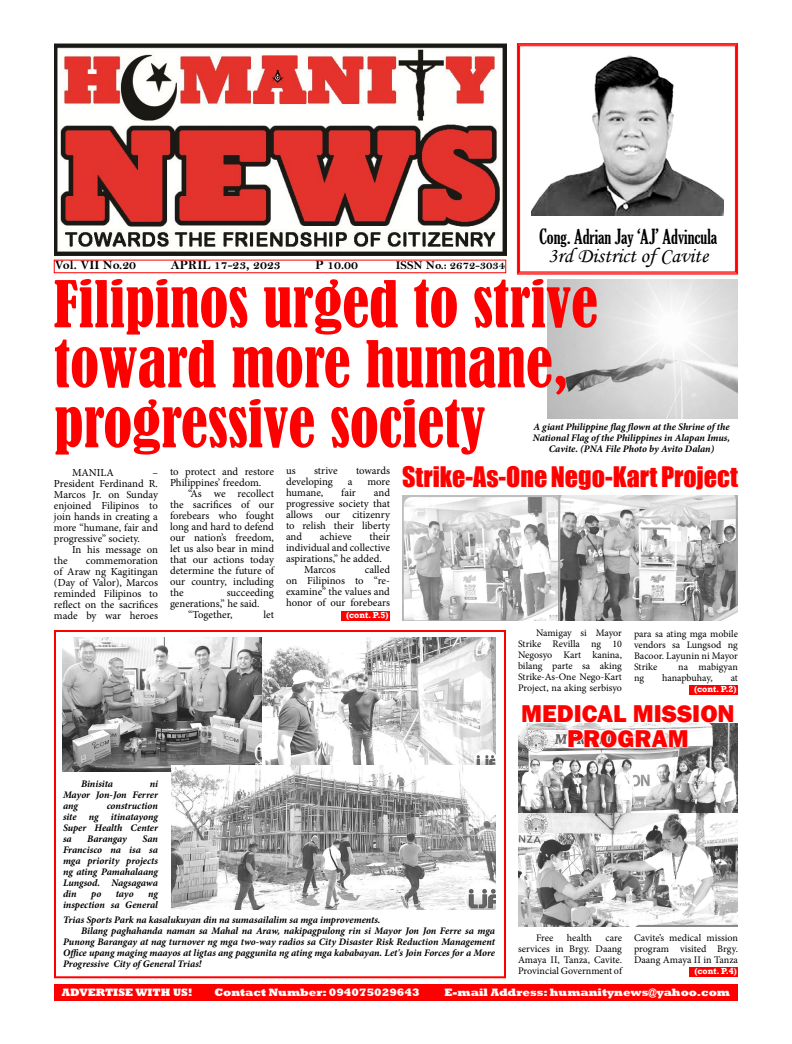
<style>
.page{position:relative;width:792px;height:1044px;background:#fff}
.page>*{position:absolute;margin:0;border:0;box-sizing:border-box;transform-origin:0 0}
.t1{font:condensed 60px/60px "Bernard";color:#f00}
.t2{font:26px "Impact";color:#f00}
.t3{font:800 25px/25px "Franklin Gothic";color:#f00;text-align:center}
.t4{font:21px "Monotype Corsiva";color:#000}
.t5{font:extra-condensed 20px "Gloucester";color:#000}
.t6{font:13px "Bell MT Bold";color:#000}
.t7{font:12px "Bell MT Bold";color:#000}
.t8{font:800 11px "Rockwell";color:#fff}
.t9{font:10.7px/11px "Minion Pro";color:#000;text-align:justify}
.t10{font:10.1px/11px "Minion Pro";color:#000;text-align:justify}
.t11{font:italic 700 10px/11px "Minion Pro";letter-spacing:-.005em;color:#000;text-align:justify}
.t12{font:10px/11px "Minion Pro";letter-spacing:-.005em;color:#000;text-align:justify}
.t13{font:700 9px "Rockwell";color:#fff}
</style>
<div class="page">
<img style="left:518px;top:724px;width:220px;height:89px">
<img style="left:547px;top:279px;width:191px;height:139px">
<img style="left:54px;top:43px;width:453px;height:213px">
<div style="left:54px;top:984px;width:684px;height:17px;background:#f00"></div>
<svg style="left:517px;top:43px;width:221px;height:232px"></svg>
<div style="left:519px;top:45px;width:217px;height:227px;border:1px solid #f00"></div>
<img style="left:63px;top:638px;width:199px;height:134px">
<img style="left:262px;top:637px;width:234px;height:128px">
<img style="left:171px;top:765px;width:325px;height:145px">
<div style="left:54px;top:630px;width:452px;height:348px;border:2px solid #f00"></div>
<img style="left:402px;top:495px;width:156px;height:126px">
<img style="left:558px;top:495px;width:180px;height:126px">
<svg style="left:521px;top:694px;width:214px;height:55px"></svg>
<img style="left:518px;top:813px;width:220px;height:114px">
<div style="left:341px;top:611px;width:49px;height:9px;background:#f00"></div>
<div style="left:689px;top:685px;width:49px;height:9px;background:#f00"></div>
<div style="left:690px;top:967px;width:48px;height:9px;background:#f00"></div>
<img style="left:532px;top:54px;width:192px;height:162px">
<p class="t6" style="left:55px;top:257px;width:83px">Vol. VII No.20</p>
<p class="t6" style="left:171px;top:257px;width:112px">APRIL 17-23, 2023</p>
<p class="t6" style="left:315px;top:257px;width:44px">P 10.00</p>
<p class="t7" style="left:396px;top:258px;width:111px">ISSN No.: 2672-3034</p>
<h3 class="t5" style="left:539px;top:225px;width:180px">Cong. Adrian Jay ‘AJ’ Advincula</h3>
<h3 class="t4" style="left:548px;top:242px;width:162px">3rd District of Cavite</h3>
<h1 class="t1" style="left:54px;top:275px;width:546px">Filipinos urged to strive toward more humane, progressive society</h1>
<p class="t11" style="left:533px;top:421px;width:199px;text-align:center">A giant Philippine flag flown at the Shrine of the<br>National Flag of the Philippines in Alapan Imus,<br>Cavite. (PNA File Photo by Avito Dalan)</p>
<p class="t9" style="left:72px;top:467px;width:43px">MANILA</p>
<p class="t9" style="left:54px;top:467px;width:106px;text-indent:98px">– President Ferdinand R.<br>Marcos Jr. on Sunday enjoined Filipinos to join hands in creating a more “humane, fair and progressive” society.</p>
<p class="t9" style="left:72px;top:544px;width:88px">In his message on</p>
<p class="t9" style="left:54px;top:555px;width:15px">the</p>
<p class="t9" style="left:54px;top:555px;width:106px;text-indent:32px">commemoration of Araw ng Kagitingan (Day of Valor), Marcos reminded Filipinos to reflect on the sacrifices made by war heroes</p>
<p class="t9" style="left:170px;top:466px;width:105px">to protect and restore<br>Philippines’ freedom.</p>
<p class="t9" style="left:170px;top:488px;width:106px;text-indent:18px">“As we recollect the sacrifices of our forebears who fought long and hard to defend our nation’s freedom, let us also bear in mind that our actions today determine the future of our country, including the</p>
<p class="t9" style="left:227px;top:587px;width:49px">succeeding</p>
<p class="t9" style="left:170px;top:598px;width:91px">generations,” he said.</p>
<p class="t9" style="left:188px;top:609px;width:46px">“Together,</p>
<p class="t9" style="left:263px;top:609px;width:12px">let</p>
<p class="t9" style="left:286px;top:465px;width:11px">us</p>
<p class="t9" style="left:314px;top:465px;width:25px">strive</p>
<p class="t9" style="left:356px;top:465px;width:35px">towards</p>
<p class="t9" style="left:286px;top:476px;width:48px">developing</p>
<p class="t9" style="left:348px;top:476px;width:6px">a</p>
<p class="t9" style="left:367px;top:476px;width:24px">more</p>
<p class="t9" style="left:286px;top:487px;width:39px">humane,</p>
<p class="t9" style="left:341px;top:487px;width:16px">fair</p>
<p class="t9" style="left:286px;top:487px;width:106px;text-indent:88px">and progressive society that allows our citizenry to relish their liberty and</p>
<p class="t9" style="left:320px;top:531px;width:33px">achieve</p>
<p class="t9" style="left:370px;top:531px;width:22px">their</p>
<p class="t9" style="left:286px;top:542px;width:106px">individual and collective</p>
<p class="t9" style="left:286px;top:553px;width:97px">aspirations,” he added.</p>
<p class="t9" style="left:304px;top:564px;width:33px">Marcos</p>
<p class="t9" style="left:286px;top:564px;width:106px;text-indent:79px">called on Filipinos to “re&shy;examine” the values and honor of our forebears</p>
<p class="t13" style="left:346px;top:610px;width:44px">(cont. P.5)</p>
<h2 class="t2" style="left:402px;top:456px;width:338px">Strike-As-One Nego-Kart Project</h2>
<p class="t12" style="left:518px;top:628px;width:106px;text-indent:18px">Namigay si Mayor Strike Revilla ng 10<br>Negosyo Kart kanina, bilang parte sa aking Strike-As-One Nego-Kart Project, na aking serbisyo</p>
<p class="t12" style="left:634px;top:628px;width:106px">para sa ating mga mobile vendors sa Lungsod ng Bacoor. Layunin ni Mayor Strike</p>
<p class="t12" style="left:678px;top:661px;width:61px">na mabigyan</p>
<p class="t12" style="left:634px;top:672px;width:12px">ng</p>
<p class="t12" style="left:662px;top:672px;width:52px">hanapbuhay,</p>
<p class="t12" style="left:731px;top:672px;width:9px">at</p>
<h3 class="t3" style="left:521px;top:701px;width:215px">MEDICAL MISSION<br>PROGRAM</h3>
<p class="t13" style="left:694px;top:684px;width:44px">(cont. P.2)</p>
<p class="t11" style="left:63px;top:778px;width:97px;text-indent:87px">ni Mayor Jon-Jon Ferrer ang</p>
<p class="t11" style="left:81px;top:778px;width:34px">Binisita</p>
<p class="t11" style="left:63px;top:800px;width:97px;text-indent:44px">construction site ng itinatayong Super Health Center sa</p>
<p class="t11" style="left:63px;top:833px;width:97px;text-indent:79px">San Francisco na isa sa mga priority projects ng ating Pamahalaang Lungsod. Nagsagawa din</p>
<p class="t11" style="left:87px;top:833px;width:41px">Barangay</p>
<p class="t11" style="left:91px;top:888px;width:12px">po</p>
<p class="t11" style="left:116px;top:888px;width:19px">tayo</p>
<p class="t11" style="left:63px;top:888px;width:96px;text-align:right">ng<br>inspection sa General</p>
<p class="t11" style="left:63px;top:914px;width:319px">Trias Sports Park na kasalukuyan din na sumasailalim sa mga improvements.</p>
<p class="t11" style="left:81px;top:925px;width:416px">Bilang paghahanda naman sa Mahal na Araw, nakipagpulong rin si Mayor Jon Jon Ferre sa mga</p>
<p class="t11" style="left:63px;top:936px;width:434px">Punong Barangay at nag turnover ng mga two-way radios sa City Disaster Risk Reduction Management</p>
<p class="t11" style="left:63px;top:947px;width:434px">Office upang maging maayos at ligtas ang paggunita ng ating mga kababayan. Let's Join Forces for a More</p>
<p class="t11" style="left:63px;top:958px;width:140px">Progressive City of General Trias!</p>
<p class="t10" style="left:518px;top:933px;width:106px;text-indent:87px">care services in Brgy. Daang Amaya II, Tanza, Cavite.<br>Provincial Government of</p>
<p class="t10" style="left:634px;top:933px;width:106px">Cavite’s medical mission program visited Brgy.<br>Daang Amaya II in Tanza</p>
<p class="t10" style="left:536px;top:933px;width:19px">Free</p>
<p class="t10" style="left:567px;top:933px;width:27px">health</p>
<p class="t13" style="left:694px;top:966px;width:44px">(cont. P.4)</p>
<p class="t8" style="left:62px;top:986px;width:132px">ADVERTISE WITH US!</p>
<p class="t8" style="left:214px;top:986px;width:207px">Contact Number: 094075029643</p>
<p class="t8" style="left:444px;top:986px;width:287px">E-mail Address: humanitynews@yahoo.com</p>
</div>
